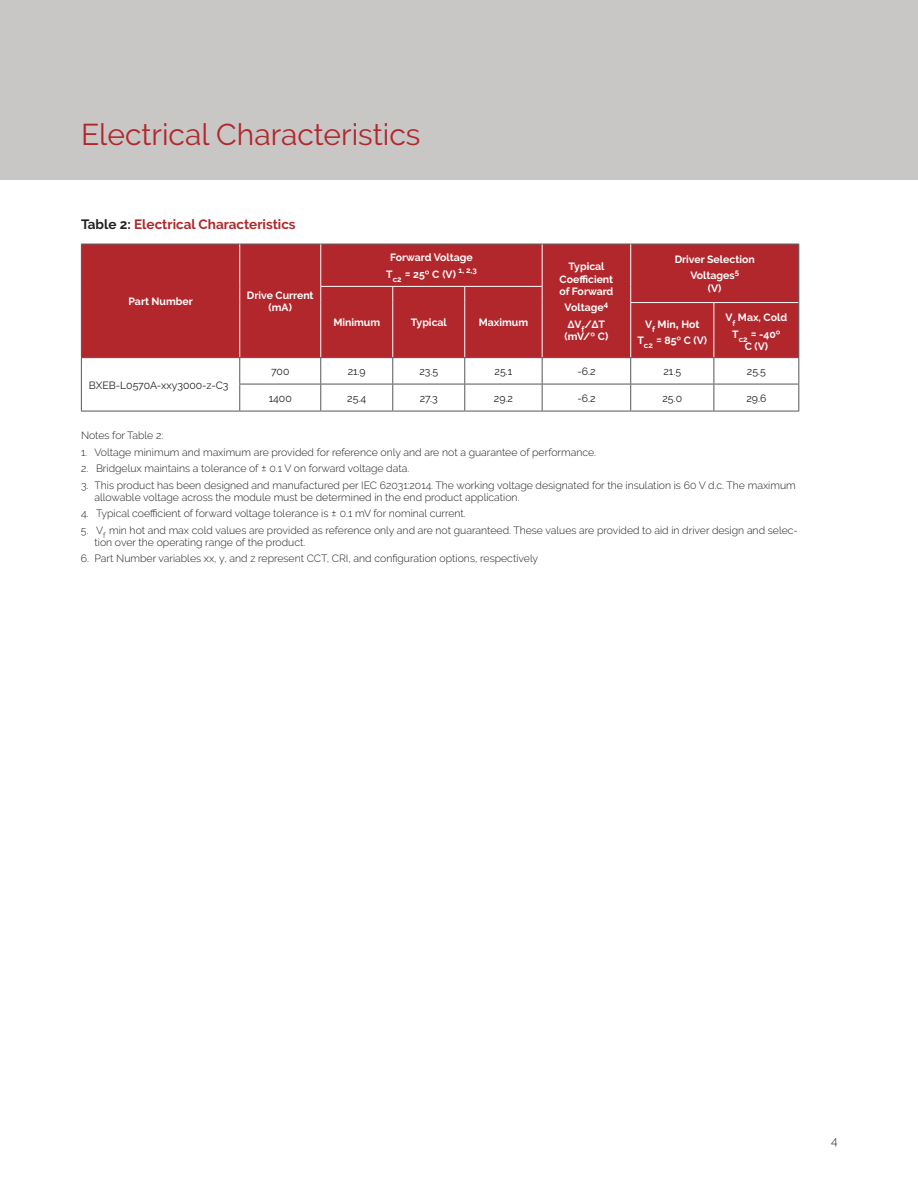
<style>
.page{position:relative;width:918px;height:1188px;background:#fff}
.page>*{position:absolute;margin:0;border:0;box-sizing:border-box;transform-origin:0 0}
.t1{font:30px "Raleway";color:#b1272c}
.t2{font:700 13.5px "Raleway";color:#b1272c}
.t3{font:300 12px "Raleway";color:#231f20}
.t4{font:300 10.5px/12px "Raleway";color:#231f20}
.t5{font:700 10.5px/16.2px "Raleway";color:#fff;text-align:center}
.t6{font:10.5px "Raleway";color:#231f20}
.s1{color:#231f20}
.s2{font-size:13.5px}
.s3{font-weight:600}
.s4{font-size:12px}
</style>
<div class="page">
<div style="left:0;top:0;width:918px;height:180px;background:#c8c7c6"></div>
<div style="left:82px;top:245px;width:716px;height:112px;background:#b1272c"></div>
<hr style="left:81px;top:244px;width:159px;height:1px;background:#555659">
<hr style="left:81px;top:244px;width:1px;height:42px;background:#555659">
<hr style="left:240px;top:244px;width:81px;height:1px;background:#555659">
<svg style="left:81px;top:286px;width:1px;height:17px"></svg>
<hr style="left:81px;top:303px;width:1px;height:54px;background:#555659">
<hr style="left:239px;top:244px;width:1px;height:42px;background:#fff">
<svg style="left:239px;top:286px;width:1px;height:17px"></svg>
<hr style="left:239px;top:303px;width:1px;height:54px;background:#fff">
<hr style="left:321px;top:244px;width:72px;height:1px;background:#555659">
<hr style="left:393px;top:244px;width:72px;height:1px;background:#555659">
<hr style="left:465px;top:244px;width:77px;height:1px;background:#555659">
<hr style="left:320px;top:244px;width:1px;height:42px;background:#fff">
<hr style="left:542px;top:244px;width:89px;height:1px;background:#555659">
<hr style="left:542px;top:244px;width:1px;height:42px;background:#fff">
<hr style="left:631px;top:244px;width:83px;height:1px;background:#555659">
<hr style="left:714px;top:244px;width:85px;height:1px;background:#555659">
<hr style="left:798px;top:244px;width:1px;height:42px;background:#555659">
<svg style="left:798px;top:286px;width:1px;height:17px"></svg>
<hr style="left:630px;top:244px;width:1px;height:42px;background:#fff">
<svg style="left:630px;top:286px;width:1px;height:16px"></svg>
<hr style="left:320px;top:286px;width:73px;height:1px;background:#fff">
<svg style="left:320px;top:287px;width:1px;height:16px"></svg>
<hr style="left:393px;top:286px;width:72px;height:1px;background:#fff">
<svg style="left:392px;top:287px;width:1px;height:16px"></svg>
<hr style="left:465px;top:286px;width:78px;height:1px;background:#fff">
<svg style="left:464px;top:287px;width:1px;height:16px"></svg>
<svg style="left:542px;top:287px;width:1px;height:16px"></svg>
<hr style="left:320px;top:303px;width:1px;height:54px;background:#fff">
<hr style="left:392px;top:303px;width:1px;height:54px;background:#fff">
<hr style="left:464px;top:303px;width:1px;height:54px;background:#fff">
<hr style="left:542px;top:303px;width:1px;height:54px;background:#fff">
<hr style="left:630px;top:302px;width:84px;height:1px;background:#fff">
<hr style="left:630px;top:303px;width:1px;height:54px;background:#fff">
<hr style="left:714px;top:302px;width:84px;height:1px;background:#fff">
<hr style="left:714px;top:303px;width:1px;height:54px;background:#fff">
<hr style="left:798px;top:303px;width:1px;height:54px;background:#555659">
<hr style="left:81px;top:357px;width:159px;height:1px;background:#555659">
<hr style="left:240px;top:357px;width:81px;height:1px;background:#555659">
<hr style="left:321px;top:357px;width:72px;height:1px;background:#555659">
<hr style="left:393px;top:357px;width:72px;height:1px;background:#555659">
<hr style="left:465px;top:357px;width:77px;height:1px;background:#555659">
<hr style="left:542px;top:357px;width:89px;height:1px;background:#555659">
<hr style="left:631px;top:357px;width:83px;height:1px;background:#555659">
<hr style="left:714px;top:357px;width:85px;height:1px;background:#555659">
<svg style="left:81px;top:358px;width:1px;height:53px"></svg>
<hr style="left:239px;top:384px;width:82px;height:1px;background:#555659">
<svg style="left:239px;top:358px;width:1px;height:53px"></svg>
<hr style="left:321px;top:384px;width:72px;height:1px;background:#555659">
<svg style="left:320px;top:358px;width:1px;height:53px"></svg>
<hr style="left:393px;top:384px;width:72px;height:1px;background:#555659">
<svg style="left:392px;top:358px;width:1px;height:53px"></svg>
<hr style="left:465px;top:384px;width:77px;height:1px;background:#555659">
<svg style="left:464px;top:358px;width:1px;height:53px"></svg>
<hr style="left:542px;top:384px;width:89px;height:1px;background:#555659">
<svg style="left:542px;top:358px;width:1px;height:53px"></svg>
<hr style="left:631px;top:384px;width:83px;height:1px;background:#555659">
<svg style="left:630px;top:358px;width:1px;height:53px"></svg>
<hr style="left:714px;top:384px;width:85px;height:1px;background:#555659">
<svg style="left:714px;top:358px;width:1px;height:53px"></svg>
<svg style="left:798px;top:358px;width:1px;height:53px"></svg>
<hr style="left:81px;top:411px;width:159px;height:1px;background:#555659">
<hr style="left:240px;top:411px;width:81px;height:1px;background:#555659">
<hr style="left:321px;top:411px;width:72px;height:1px;background:#555659">
<hr style="left:393px;top:411px;width:72px;height:1px;background:#555659">
<hr style="left:465px;top:411px;width:77px;height:1px;background:#555659">
<hr style="left:542px;top:411px;width:89px;height:1px;background:#555659">
<hr style="left:631px;top:411px;width:83px;height:1px;background:#555659">
<hr style="left:714px;top:411px;width:85px;height:1px;background:#555659">
<h1 class="t1" style="left:81px;top:117px;width:341px">Electrical Characteristics</h1>
<p class="t2" style="left:81px;top:216px;width:216px"><span class="s1">Table 2:</span> Electrical Characteristics</p>
<p class="t5" style="left:128px;top:293px;width:66px">Part Number</p>
<p class="t5" style="left:247px;top:289px;width:68px;line-height:12.6px">Drive Current (mA)</p>
<p class="t5" style="left:386px;top:250px;width:92px">Forward Voltage<br>T<sub>c2</sub> <span class="s2">=</span> 25<span class="s3">º</span> C (V) <sup>1,</sup> <sup>2,3</sup></p>
<p class="t5" style="left:560px;top:260px;width:55px;line-height:12.6px">Typical<br>Coefficient of Forward</p>
<p class="t5" style="left:565px;top:300px;width:45px">Voltage<sup>4 </sup>∆V<sub>f</sub>/∆T</p>
<p class="t5" style="left:565px;top:328px;width:45px">(mV/<span class="s3">º</span> C)</p>
<p class="t5" style="left:675px;top:251px;width:82px">Driver Selection<br>Voltages<sup>5</sup></p>
<p class="t5" style="left:708px;top:280px;width:15px">(V)</p>
<p class="t5" style="left:333px;top:314px;width:48px">Minimum</p>
<p class="t5" style="left:411px;top:314px;width:38px">Typical</p>
<p class="t5" style="left:479px;top:314px;width:51px">Maximum</p>
<p class="t5" style="left:637px;top:316px;width:71px">V<sub>f</sub> Min<span class="s2">,</span> Hot<br>T<sub>c2</sub> <span class="s2">=</span> 85<span class="s3">º</span> C (V)</p>
<p class="t5" style="left:725px;top:310px;width:63px">V<sub>f</sub> Max, Cold<br>T<sub>c2</sub> <span class="s2">=</span> -40<span class="s3">º</span></p>
<p class="t5" style="left:745px;top:338px;width:25px">C (V)</p>
<p class="t6" style="left:89px;top:379px;width:141px">BXEB-L0570A-xxy3000-z-C3</p>
<p class="t6" style="left:271px;top:365px;width:20px">700</p>
<p class="t6" style="left:348px;top:365px;width:20px">21.9</p>
<p class="t6" style="left:419px;top:365px;width:20px">23.5</p>
<p class="t6" style="left:495px;top:365px;width:19px">25.1</p>
<p class="t6" style="left:577px;top:365px;width:20px">-6.2</p>
<p class="t6" style="left:663px;top:365px;width:19px">21.5</p>
<p class="t6" style="left:747px;top:365px;width:20px">25.5</p>
<p class="t6" style="left:269px;top:392px;width:25px">1400</p>
<p class="t6" style="left:347px;top:392px;width:20px">25.4</p>
<p class="t6" style="left:420px;top:392px;width:19px">27.3</p>
<p class="t6" style="left:494px;top:392px;width:21px">29.2</p>
<p class="t6" style="left:577px;top:392px;width:20px">-6.2</p>
<p class="t6" style="left:663px;top:392px;width:21px">25.0</p>
<p class="t6" style="left:746px;top:392px;width:21px">29.6</p>
<p class="t4" style="left:81px;top:429px;width:84px">Notes for Table 2:</p>
<p class="t4" style="left:81px;top:446px;width:517px">1. Voltage minimum and maximum are provided for reference only and are not a guarantee of performance.</p>
<p class="t4" style="left:81px;top:462px;width:330px">2. Bridgelux maintains a tolerance of <span class="s4">±</span> 0.1 V on forward voltage data.</p>
<p class="t4" style="left:95px;top:479px;width:703px;text-indent:-14px">3. This product has been designed and manufactured per IEC 62031:2014. The working voltage designated for the insulation is 60 V d.c. The maximum allowable voltage across the module must be determined in the end product application.</p>
<p class="t4" style="left:81px;top:507px;width:386px">4. Typical coefficient of forward voltage tolerance is <span class="s4">±</span> 0.1 mV for nominal current.</p>
<p class="t4" style="left:94px;top:524px;width:705px;text-indent:-13px">5. V<sub>f</sub> min hot and max cold values are provided as reference only and are not guaranteed. These values are provided to aid in driver design and selec&shy;tion over the operating range of the product.</p>
<p class="t4" style="left:81px;top:552px;width:459px">6. Part Number variables xx, y, and z represent CCT, CRI, and configuration options, respectively</p>
<p class="t3" style="left:831px;top:1134px;width:8px">4</p>
</div>
